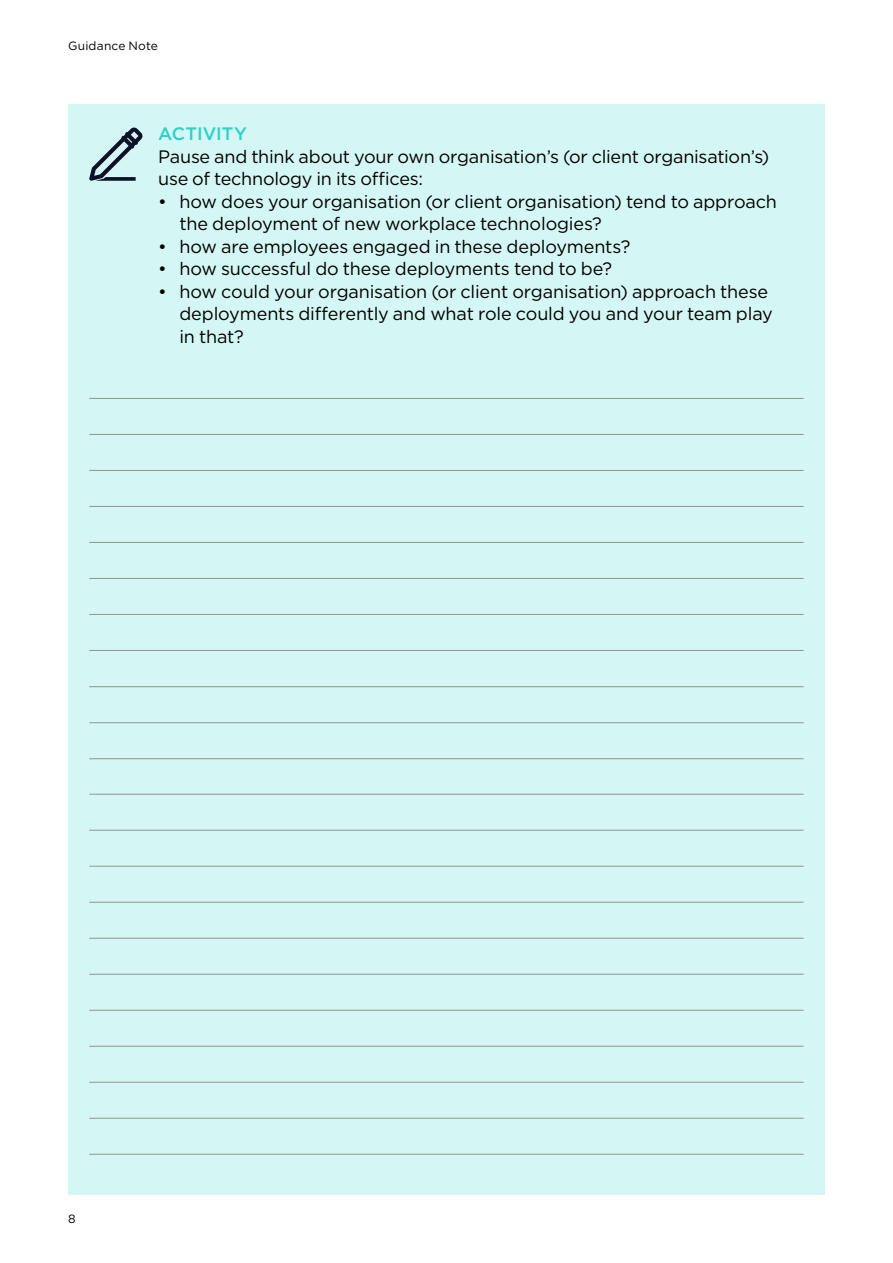
<style>
.page{position:relative;width:893px;height:1263px;background:#fff}
.page>*{position:absolute;margin:0;border:0;box-sizing:border-box;transform-origin:0 0}
.t1{font:18px/22.5px "Gotham";letter-spacing:-.01em;color:#000}
.t2{font:500 18px "Gotham";color:#2ad2c9}
.t3{font:12px "Gotham";letter-spacing:.015em;color:#000}
</style>
<div class="page">
<div style="left:68px;top:104px;width:757px;height:1091px;background:#d4f6f4"></div>
<hr style="left:89px;top:398px;width:715px;height:1px;background:#939393">
<hr style="left:89px;top:434px;width:715px;height:1px;background:#939393">
<hr style="left:89px;top:470px;width:715px;height:1px;background:#939393">
<hr style="left:89px;top:506px;width:715px;height:1px;background:#939393">
<hr style="left:89px;top:542px;width:715px;height:1px;background:#939393">
<hr style="left:89px;top:686px;width:715px;height:1px;background:#939393">
<hr style="left:89px;top:578px;width:715px;height:1px;background:#939393">
<hr style="left:89px;top:722px;width:715px;height:1px;background:#939393">
<hr style="left:89px;top:794px;width:715px;height:1px;background:#939393">
<hr style="left:89px;top:614px;width:715px;height:1px;background:#939393">
<hr style="left:89px;top:758px;width:715px;height:1px;background:#939393">
<hr style="left:89px;top:830px;width:715px;height:1px;background:#939393">
<hr style="left:89px;top:866px;width:715px;height:1px;background:#939393">
<hr style="left:89px;top:902px;width:715px;height:1px;background:#939393">
<hr style="left:89px;top:938px;width:715px;height:1px;background:#939393">
<hr style="left:89px;top:974px;width:715px;height:1px;background:#939393">
<hr style="left:89px;top:1010px;width:715px;height:1px;background:#939393">
<hr style="left:89px;top:1046px;width:715px;height:1px;background:#939393">
<hr style="left:89px;top:1082px;width:715px;height:1px;background:#939393">
<hr style="left:89px;top:1118px;width:715px;height:1px;background:#939393">
<hr style="left:89px;top:1154px;width:715px;height:1px;background:#939393">
<hr style="left:89px;top:650px;width:715px;height:1px;background:#939393">
<svg style="left:89px;top:127px;width:54px;height:54px"></svg>
<p class="t3" style="left:68px;top:38px;width:91px">Guidance Note</p>
<p class="t2" style="left:158px;top:122px;width:90px">ACTIVITY</p>
<p class="t1" style="left:158px;top:145px;width:613px">Pause and think about your own organisation’s (or client organisation’s) use of technology in its offices:</p>
<p class="t1" style="left:179px;top:190px;width:599px;text-indent:-21px">• how does your organisation (or client organisation) tend to approach the deployment of new workplace technologies?</p>
<p class="t1" style="left:158px;top:235px;width:474px">• how are employees engaged in these deployments?</p>
<p class="t1" style="left:158px;top:257px;width:455px">• how successful do these deployments tend to be?</p>
<p class="t1" style="left:179px;top:280px;width:595px;text-indent:-21px">• how could your organisation (or client organisation) approach these deployments differently and what role could you and your team play in that?</p>
<p class="t3" style="left:68px;top:1211px;width:9px">8</p>
</div>
